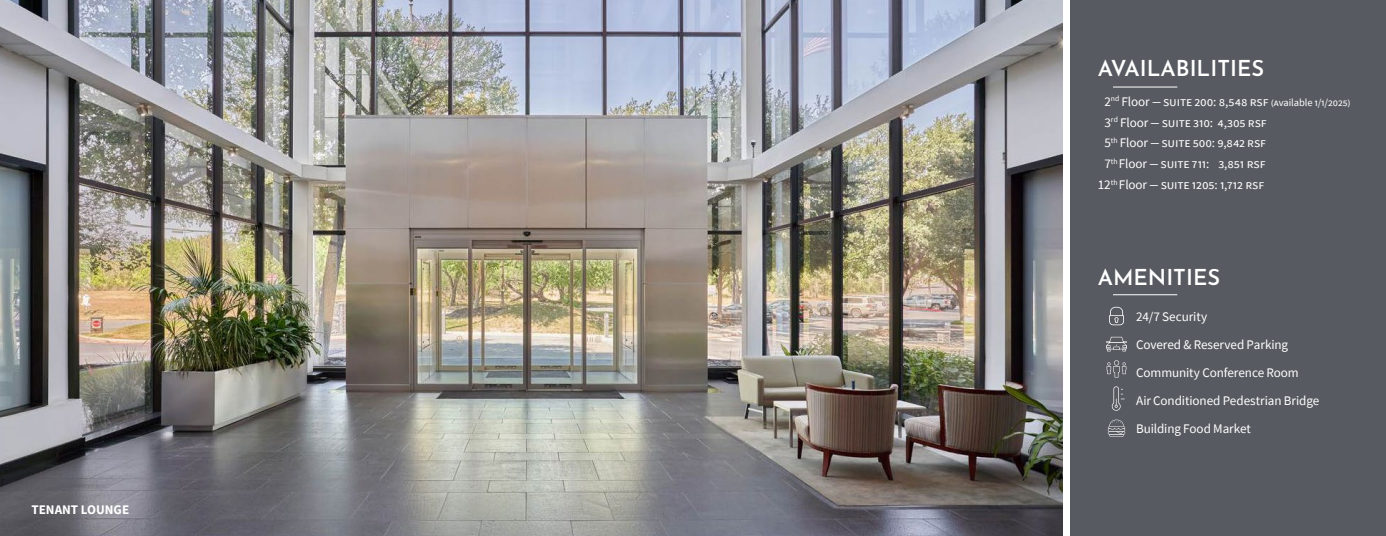
<style>
.page{position:relative;width:1386px;height:536px;background:#fff}
.page>*{position:absolute;margin:0;border:0;box-sizing:border-box;transform-origin:0 0}
.t1{font:600 21.88px "Josefin Sans";color:#fff}
.t2{font:13.12px/28px "Source Sans Pro";letter-spacing:-.01em;color:#fff}
.t3{font:700 13.12px "Source Sans Pro";color:#fff}
.s1{font-size:10.5px}
</style>
<div class="page">
<img style="left:0;top:0;width:1062px;height:536px">
<div style="left:1070px;top:0;width:316px;height:536px;background:#575b61"></div>
<hr style="left:1113px;top:87px;width:64px;height:1px;background:#fff">
<hr style="left:1113px;top:294px;width:64px;height:1px;background:#fff">
<svg style="left:1109px;top:307px;width:15px;height:18px"></svg>
<svg style="left:1106px;top:337px;width:21px;height:14px"></svg>
<svg style="left:1107px;top:360px;width:19px;height:17px"></svg>
<svg style="left:1112px;top:386px;width:13px;height:24px"></svg>
<svg style="left:1108px;top:419px;width:17px;height:18px"></svg>
<p class="t3" style="left:32px;top:501px;width:99px">TENANT LOUNGE</p>
<h1 class="t1" style="left:1098px;top:50px;width:168px">AVAILABILITIES</h1>
<p class="t2" style="left:1104px;top:87px;width:248px">2<sup>nd</sup> Floor — suite 200: 8,548 RSF <span class="s1">(available 1/1/2025)</span></p>
<p class="t2" style="left:1104px;top:108px;width:164px">3<sup>rd</sup> Floor — suite 310: 4,305 RSF</p>
<p class="t2" style="left:1104px;top:129px;width:161px">5<sup>th</sup> Floor — suite 500: 9,842 rsf</p>
<p class="t2" style="left:1104px;top:150px;width:163px">7<sup>th</sup> Floor — suite 711: 3,851 RSF</p>
<p class="t2" style="left:1098px;top:170px;width:168px">12<sup>th</sup> Floor — suite 1205: 1,712 RSF</p>
<h1 class="t1" style="left:1098px;top:258px;width:124px">AMENITIES</h1>
<p class="t2" style="left:1136px;top:302px;width:185px">24/7 Security<br>Covered &amp; Reserved Parking<br>Community Conference Room<br>Air Conditioned Pedestrian Bridge<br>Building Food Market</p>
</div>
